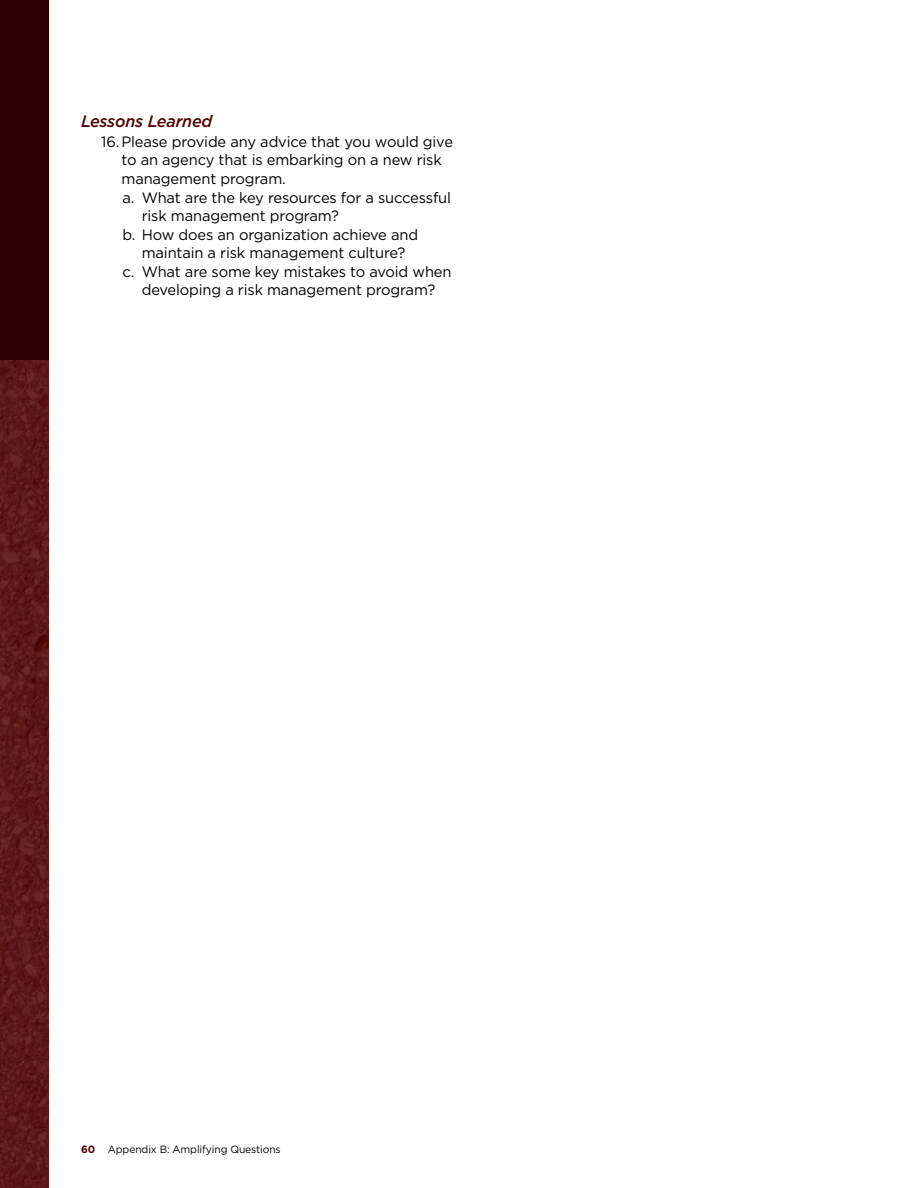
<style>
.page{position:relative;width:918px;height:1188px;background:#fff}
.page>*{position:absolute;margin:0;border:0;box-sizing:border-box;transform-origin:0 0}
.t1{font:italic 500 16.5px "Gotham";letter-spacing:-.01em;color:#510000}
.t2{font:15px "Gotham";letter-spacing:-.01em;color:#000}
.t3{font:10.5px "Gotham";letter-spacing:-.01em;color:#000}
.s1{font-weight:700;color:#510000}
</style>
<div class="page">
<img style="left:0;top:359px;width:49px;height:829px">
<div style="left:0;top:0;width:49px;height:359px;background:#2d0000"></div>
<p class="t1" style="left:81px;top:111px;width:133px">Lessons Learned</p>
<p class="t2" style="left:101px;top:132px;width:353px">16. Please provide any advice that you would give</p>
<p class="t2" style="left:122px;top:151px;width:322px">to an agency that is embarking on a new risk</p>
<p class="t2" style="left:122px;top:169px;width:166px">management program.</p>
<p class="t2" style="left:122px;top:188px;width:330px">a. What are the key resources for a successful</p>
<p class="t2" style="left:142px;top:206px;width:199px">risk management program?</p>
<p class="t2" style="left:122px;top:225px;width:297px">b. How does an organization achieve and</p>
<p class="t2" style="left:142px;top:243px;width:265px">maintain a risk management culture?</p>
<p class="t2" style="left:122px;top:262px;width:331px">c. What are some key mistakes to avoid when</p>
<p class="t2" style="left:142px;top:281px;width:295px">developing a risk management program?</p>
<p class="t3" style="left:81px;top:1143px;width:201px"><span class="s1">60</span> Appendix B: Amplifying Questions</p>
</div>
